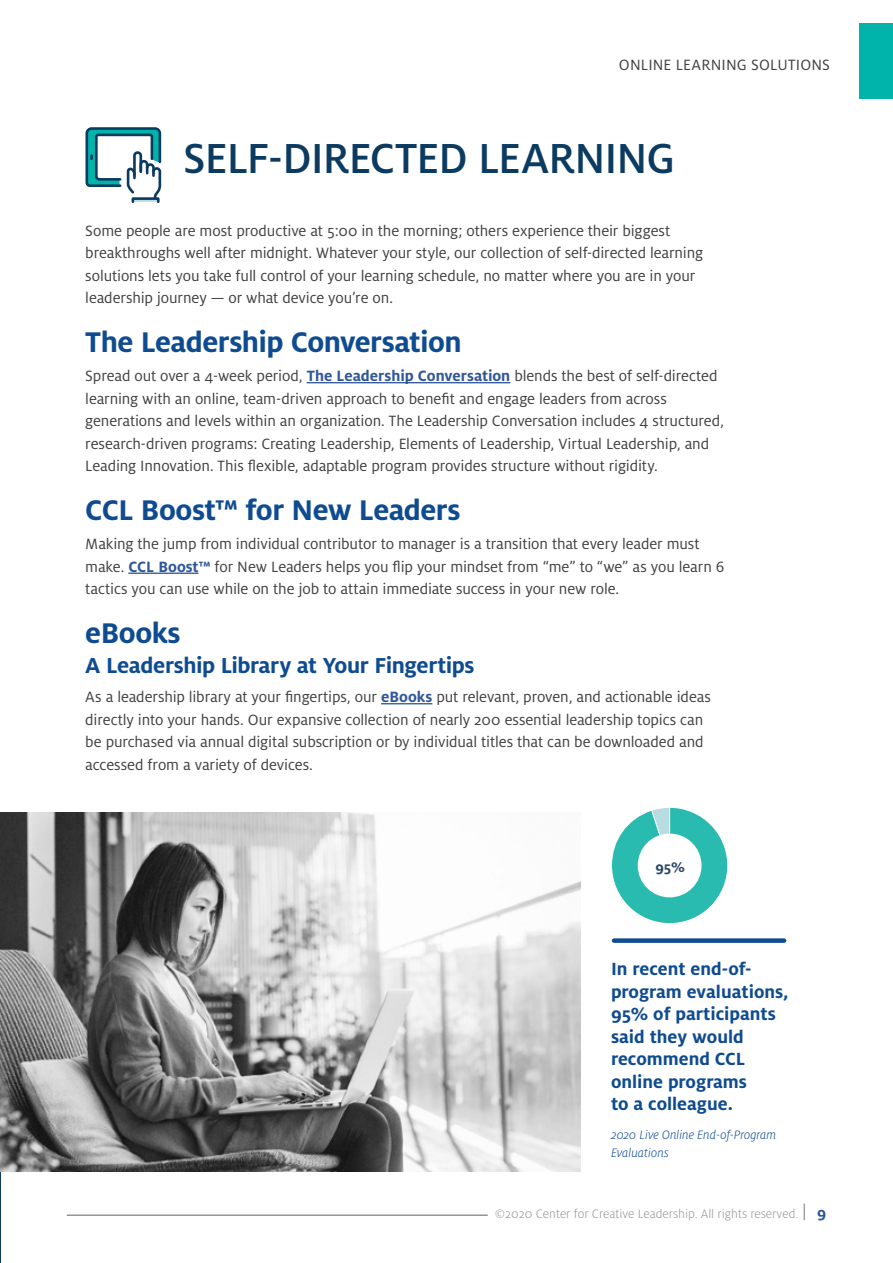
<style>
.page{position:relative;width:893px;height:1263px;background:#fff}
.page>*{position:absolute;margin:0;border:0;box-sizing:border-box;transform-origin:0 0}
.t1{font:500 46.5px "Milo Pro";letter-spacing:-.02em;color:#0b3b60}
.t2{font:700 31.5px "Milo Pro";letter-spacing:-.015em;color:#0e4b90}
.t3{font:700 24px "Milo Pro";letter-spacing:-.02em;color:#0e4b90}
.t4{font:700 19.5px/22.5px "Milo Pro";color:#0e4b90}
.t5{font:16.5px/22.5px "Milo Pro";letter-spacing:-.005em;color:#414042}
.t6{font:700 15.45px "Milo Pro";color:#28476a}
.t7{font:300 13.5px "Milo Pro";color:#939598}
.t8{font:italic 300 13.5px/18px "Milo Pro";color:#0e4b90}
.s1{font-weight:700;color:#305797}
.s2{font-size:16.5px;color:#414042}
.s3{font-weight:700;font-size:16.5px;color:#305797}
</style>
<div class="page">
<hr style="left:67px;top:1214px;width:421px;height:2px;background:#939598">
<div style="left:860px;top:23px;width:33px;height:76px;background:#00b4ab"></div>
<hr style="left:0;top:956px;width:1px;height:307px;background:#0b3b60">
<svg style="left:611px;top:807px;width:117px;height:117px"></svg>
<div style="left:638px;top:833px;width:64px;height:64px;background:#fff;border-radius:50%"></div>
<hr style="left:307px;top:382px;width:203px;height:1px;background:#305797">
<hr style="left:128px;top:573px;width:70px;height:1px;background:#305797">
<hr style="left:381px;top:703px;width:51px;height:1px;background:#305797">
<img style="left:1px;top:813px;width:579px;height:358px">
<div style="left:614px;top:938px;width:170px;height:5px;background:#0e4b90"></div>
<svg style="left:132px;top:201px;width:28px;height:2px"></svg>
<svg style="left:85px;top:127px;width:77px;height:74px"></svg>
<p class="t5" style="left:619px;top:54px;width:213px">ONLINE LEARNING SOLUTIONS</p>
<h1 class="t1" style="left:183px;top:133px;width:494px">SELF-DIRECTED LEARNING</h1>
<p class="t5" style="left:85px;top:219px;width:619px">Some people are most productive at 5:00 in the morning; others experience their biggest breakthroughs well after midnight. Whatever your style, our collection of self-directed learning solutions lets you take full control of your learning schedule, no matter where you are in your leadership journey — or what device you’re on.</p>
<h2 class="t2" style="left:85px;top:324px;width:378px">The Leadership Conversation</h2>
<p class="t5" style="left:85px;top:365px;width:640px">Spread out over a 4-week period, <span class="s1">The Leadership Conversation</span> blends the best of self-directed learning with an online, team-driven approach to benefit and engage leaders from across generations and levels within an organization. The Leadership Conversation includes 4 structured, research-driven programs: Creating Leadership, Elements of Leadership, Virtual Leadership, and Leading Innovation. This flexible, adaptable program provides structure without rigidity.</p>
<h2 class="t2" style="left:85px;top:492px;width:377px">CCL Boost™ for New Leaders</h2>
<p class="t5" style="left:85px;top:533px;width:641px">Making the jump from individual contributor to manager is a transition that every leader must make. <span class="s1">CCL Boost™</span> for New Leaders helps you flip your mindset from “me” to “we” as you learn 6 tactics you can use while on the job to attain immediate success in your new role.</p>
<h2 class="t2" style="left:85px;top:615px;width:97px">eBooks</h2>
<h3 class="t3" style="left:85px;top:652px;width:391px">A Leadership Library at Your Fingertips</h3>
<p class="t5" style="left:85px;top:686px;width:627px">As a leadership library at your fingertips, our <span class="s1">eBooks</span> put relevant, proven, and actionable ideas directly into your hands. Our expansive collection of nearly 200 essential leadership topics can be purchased via annual digital subscription or by individual titles that can be downloaded and accessed from a variety of devices.</p>
<p class="t6" style="left:655px;top:858px;width:31px">95%</p>
<p class="t4" style="left:611px;top:958px;width:179px">In recent end-of&shy;program evaluations,<br>95% of participants said they would recommend CCL online programs<br>to a colleague.</p>
<p class="t8" style="left:611px;top:1125px;width:167px">2020 Live Online End-of-Program<br>Evaluations</p>
<p class="t7" style="left:495px;top:1206px;width:333px">©2020 Center for Creative Leadership. All rights reserved. <span class="s2">|</span> <span class="s3">9</span></p>
</div>
